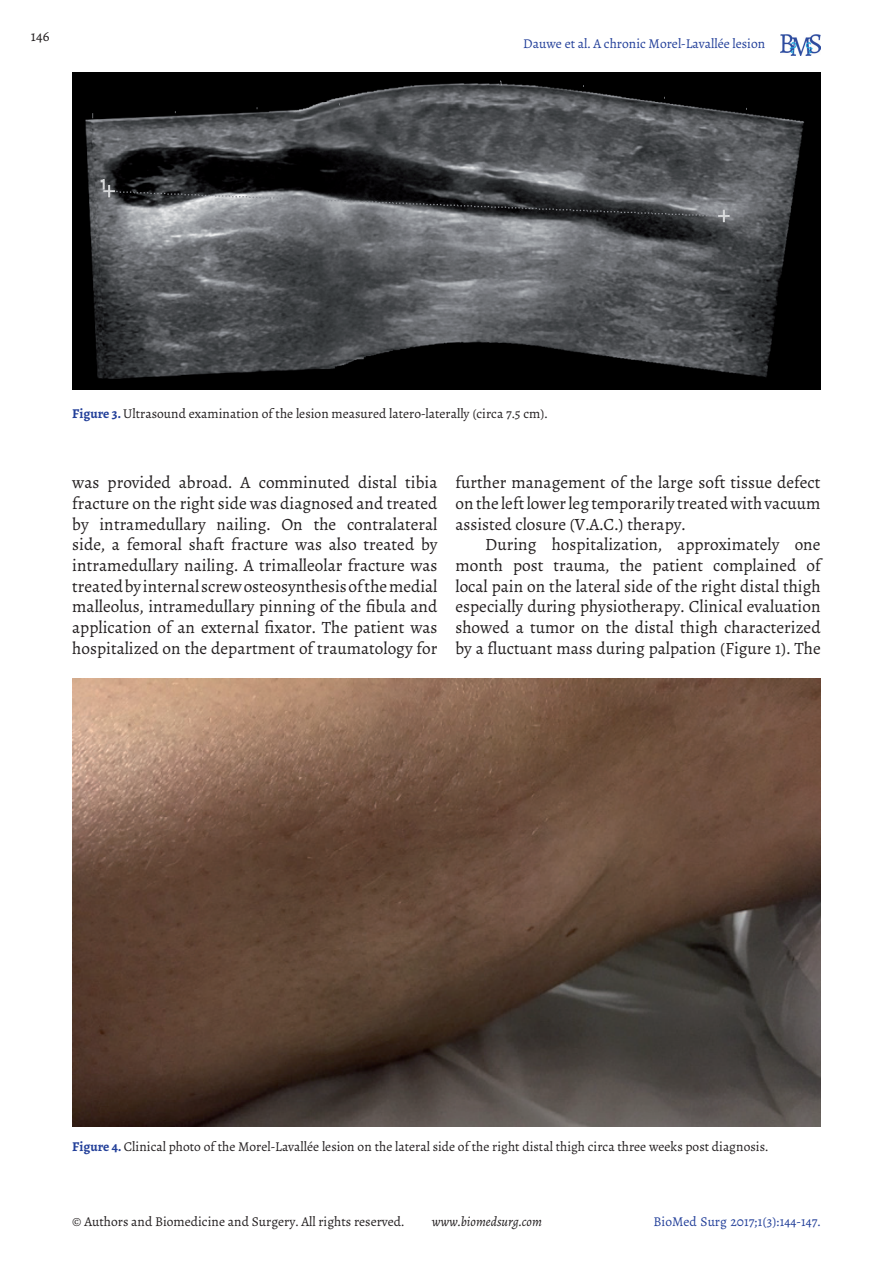
<style>
.page{position:relative;width:893px;height:1263px;background:#fff}
.page>*{position:absolute;margin:0;border:0;box-sizing:border-box;transform-origin:0 0}
.t1{font:17.25px/20.7px "Alegreya";color:#231f20;text-align:justify}
.t2{font:15px "Alegreya";color:#231f20}
.t3{font:13.5px "Alegreya";color:#231f20}
.t4{font:13.5px "Alegreya";color:#223f99}
.t5{font:italic 13.5px "Alegreya";color:#231f20}
.s1{font-weight:700;color:#223f99}
</style>
<div class="page">
<img style="left:780px;top:34px;width:41px;height:21px">
<img style="left:72px;top:72px;width:749px;height:318px">
<img style="left:72px;top:679px;width:749px;height:448px">
<p class="t2" style="left:31px;top:27px;width:20px">146</p>
<p class="t4" style="left:523px;top:35px;width:244px">Dauwe et al. A chronic Morel-Lavallée lesion</p>
<p class="t3" style="left:72px;top:405px;width:477px"><span class="s1">Figure 3.</span> Ultrasound examination of the lesion measured latero-laterally (circa 7.5 cm).</p>
<p class="t1" style="left:72px;top:472px;width:367px">was provided abroad. A comminuted distal tibia fracture on the right side was diagnosed and treated by intramedullary nailing. On the contralateral side, a femoral shaft fracture was also treated by intramedullary nailing. A trimalleolar fracture was treated by internal screw osteosynthesis of the medial malleolus, intramedullary pinning of the fibula and application of an external fixator. The patient was hospitalized on the department of traumatology for</p>
<p class="t1" style="left:455px;top:472px;width:367px">further management of the large soft tissue defect on the left lower leg temporarily treated with vacuum assisted closure (V.A.C.) therapy.</p>
<p class="t1" style="left:455px;top:534px;width:367px;text-indent:30px">During hospitalization, approximately one month post trauma, the patient complained of local pain on the lateral side of the right distal thigh especially during physiotherapy. Clinical evaluation showed a tumor on the distal thigh characterized by a fluctuant mass during palpation (Figure 1). The</p>
<p class="t3" style="left:72px;top:1138px;width:697px"><span class="s1">Figure 4.</span> Clinical photo of the Morel-Lavallée lesion on the lateral side of the right distal thigh circa three weeks post diagnosis.</p>
<p class="t3" style="left:72px;top:1213px;width:334px">© Authors and Biomedicine and Surgery. All rights reserved.</p>
<p class="t5" style="left:432px;top:1213px;width:112px">www.biomedsurg.com</p>
<p class="t4" style="left:654px;top:1213px;width:169px">BioMed Surg 2017;1(3):144-147.</p>
</div>
